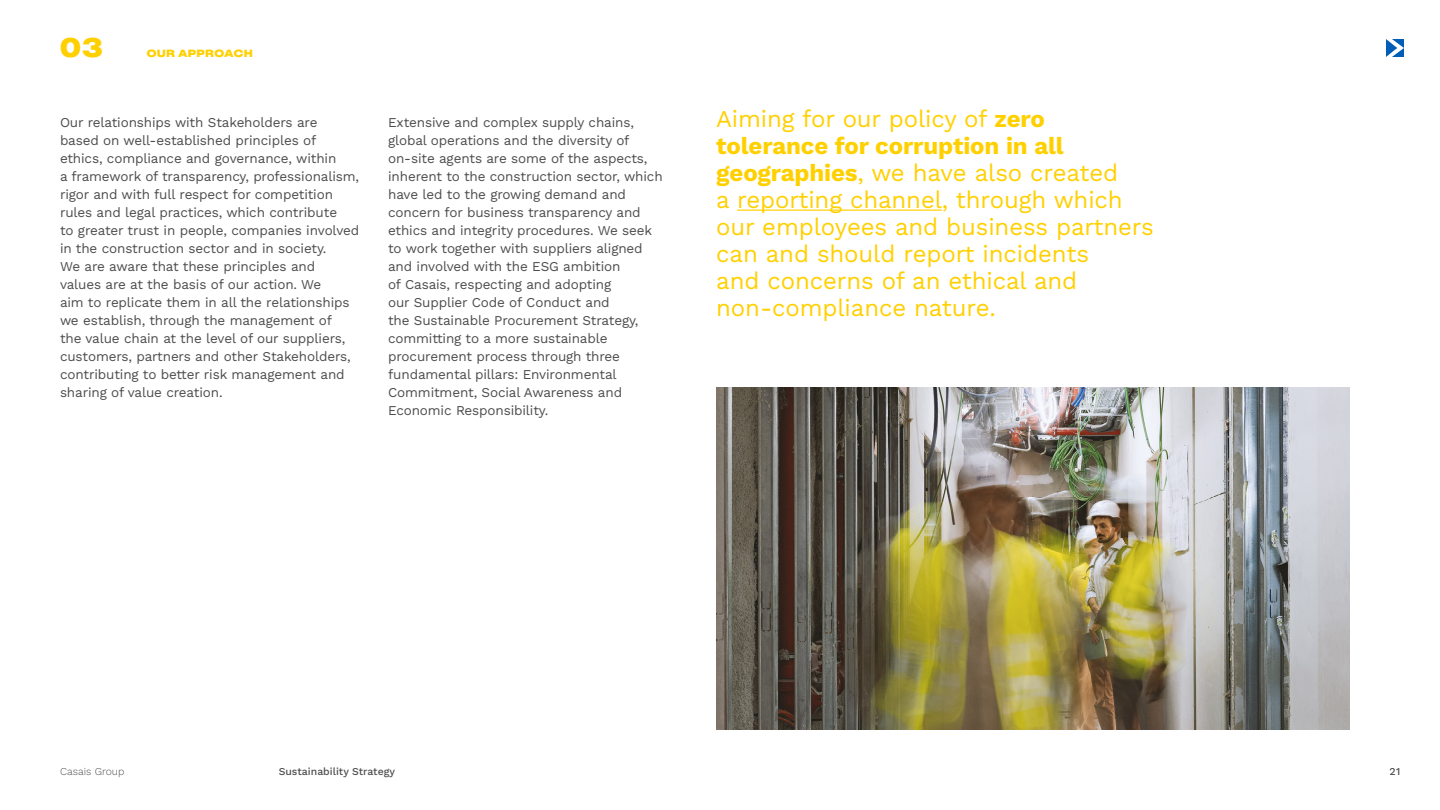
<style>
.page{position:relative;width:1440px;height:810px;background:#fff}
.page>*{position:absolute;margin:0;border:0;box-sizing:border-box;transform-origin:0 0}
.t1{font:900 27px "K Uniforma 90";color:#ffd000}
.t2{font:24px/27px "Work Sans";letter-spacing:-.005em;color:#ffd000}
.t3{font:13.5px/18px "Work Sans";letter-spacing:-.01em;color:#4d4d4d}
.t4{font:500 10.5px "Work Sans";color:#4d4d4d}
.t5{font:900 10.5px "K Uniforma 90";letter-spacing:.055em;color:#ffd000}
.t6{font:300 10.5px "Work Sans";color:#4d4d4d}
.s1{font-weight:700}
</style>
<div class="page">
<svg style="left:1386px;top:39px;width:18px;height:18px"></svg>
<hr style="left:737px;top:210px;width:205px;height:1px;background:#ffd000">
<img style="left:716px;top:388px;width:634px;height:342px">
<h1 class="t1" style="left:60px;top:30px;width:44px">03</h1>
<p class="t5" style="left:147px;top:46px;width:107px">OUR APPROACH</p>
<p class="t3" style="left:60px;top:113px;width:301px">Our relationships with Stakeholders are based on well-established principles of ethics, compliance and governance, within<br>a framework of transparency, professionalism, rigor and with full respect for competition rules and legal practices, which contribute<br>to greater trust in people, companies involved in the construction sector and in society.<br>We are aware that these principles and values are at the basis of our action. We<br>aim to replicate them in all the relationships we establish, through the management of<br>the value chain at the level of our suppliers, customers, partners and other Stakeholders, contributing to better risk management and sharing of value creation.</p>
<p class="t3" style="left:388px;top:113px;width:276px">Extensive and complex supply chains, global operations and the diversity of on-site agents are some of the aspects, inherent to the construction sector, which have led to the growing demand and concern for business transparency and ethics and integrity procedures. We seek to work together with suppliers aligned and involved with the ESG ambition<br>of Casais, respecting and adopting<br>our Supplier Code of Conduct and<br>the Sustainable Procurement Strategy, committing to a more sustainable procurement process through three fundamental pillars: Environmental Commitment, Social Awareness and Economic Responsibility.</p>
<p class="t2" style="left:716px;top:104px;width:439px">Aiming for our policy of <span class="s1">zero tolerance for corruption in all geographies</span>, we have also created<br>a reporting channel, through which our employees and business partners can and should report incidents<br>and concerns of an ethical and non-compliance nature.</p>
<p class="t6" style="left:60px;top:763px;width:66px">Casais Group</p>
<p class="t4" style="left:279px;top:763px;width:118px">Sustainability Strategy</p>
<p class="t4" style="left:1390px;top:763px;width:12px">21</p>
</div>
